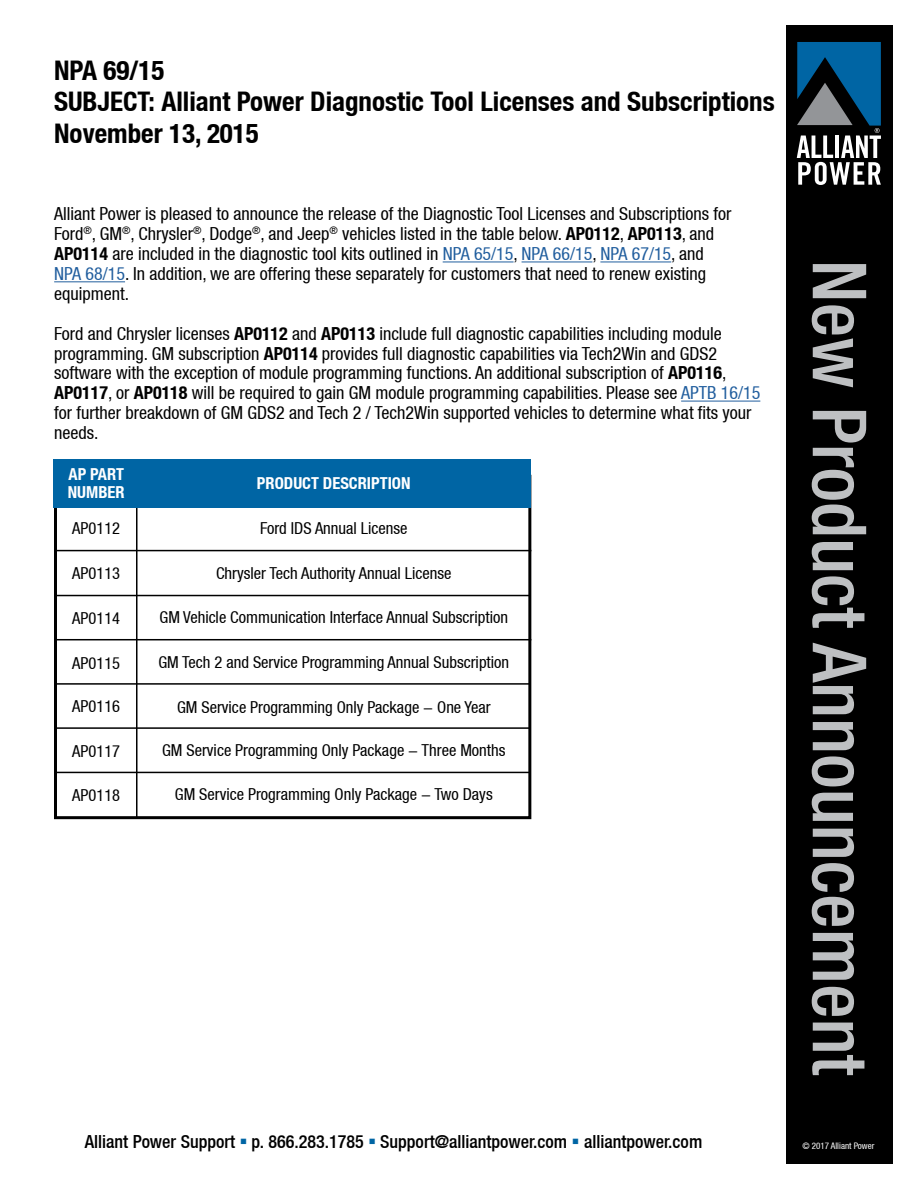
<style>
.page{position:relative;width:918px;height:1188px;background:#fff}
.page>*{position:absolute;margin:0;border:0;box-sizing:border-box;transform-origin:0 0}
.t1{font:700 condensed 27px/31.5px "Helvetica Neue LT";color:#000}
.t2{font:condensed 18px/19.8px "Helvetica Neue LT";color:#000}
.t3{font:500 condensed 18px "Helvetica Neue LT";color:#000}
.t4{font:condensed 16.5px "Helvetica Neue LT";color:#000}
.t5{font:700 condensed 16.5px/18px "Helvetica Neue LT";color:#fff}
.t6{font:condensed 9px "Helvetica Neue LT";color:#fff}
.s1{font-weight:700}
.s2{color:#215e9e}
.s3{color:#0065a4}
</style>
<div class="page">
<div style="left:786px;top:26px;width:106px;height:1138px;background:#000"></div>
<svg style="left:813px;top:264px;width:53px;height:34px"></svg>
<svg style="left:812px;top:305px;width:42px;height:82px"></svg>
<svg style="left:812px;top:411px;width:54px;height:123px"></svg>
<svg style="left:812px;top:542px;width:41px;height:28px"></svg>
<svg style="left:812px;top:576px;width:52px;height:52px"></svg>
<svg style="left:813px;top:643px;width:53px;height:71px"></svg>
<svg style="left:813px;top:722px;width:41px;height:28px"></svg>
<svg style="left:812px;top:756px;width:42px;height:30px"></svg>
<svg style="left:812px;top:793px;width:41px;height:28px"></svg>
<svg style="left:813px;top:829px;width:41px;height:28px"></svg>
<svg style="left:812px;top:863px;width:42px;height:63px"></svg>
<svg style="left:813px;top:933px;width:41px;height:47px"></svg>
<svg style="left:812px;top:987px;width:42px;height:29px"></svg>
<svg style="left:812px;top:1023px;width:52px;height:52px"></svg>
<svg style="left:797px;top:42px;width:84px;height:143px"></svg>
<hr style="left:443px;top:262px;width:71px;height:1px;background:#215e9e">
<hr style="left:522px;top:262px;width:70px;height:1px;background:#215e9e">
<hr style="left:600px;top:262px;width:71px;height:1px;background:#215e9e">
<hr style="left:54px;top:281px;width:71px;height:1px;background:#215e9e">
<hr style="left:681px;top:401px;width:79px;height:1px;background:#215e9e">
<div style="left:54px;top:475px;width:477px;height:344px;border:3px solid #000"></div>
<hr style="left:136px;top:497px;width:2px;height:321px;background:#000">
<div style="left:54px;top:459px;width:477px;height:48px;background:#0065a4"></div>
<hr style="left:56px;top:550px;width:475px;height:1px;background:#000">
<hr style="left:55px;top:595px;width:476px;height:1px;background:#000">
<hr style="left:56px;top:639px;width:475px;height:1px;background:#000">
<hr style="left:55px;top:683px;width:475px;height:2px;background:#000">
<hr style="left:54px;top:727px;width:476px;height:2px;background:#000">
<hr style="left:55px;top:772px;width:476px;height:1px;background:#000">
<h1 class="t1" style="left:54px;top:54px;width:722px">NPA 69/15<br>SUBJECT: Alliant Power Diagnostic Tool Licenses and Subscriptions<br>November 13, 2015</h1>
<p class="t2" style="left:54px;top:204px;width:679px">Alliant Power is pleased to announce the release of the Diagnostic Tool Licenses and Subscriptions for Ford<sup>®</sup>, GM<sup>®</sup>, Chrysler<sup>®</sup>, Dodge<sup>®</sup>, and Jeep<sup>®</sup> vehicles listed in the table below. <span class="s1">AP0112</span>, <span class="s1">AP0113</span>, and <span class="s1">AP0114</span> are included in the diagnostic tool kits outlined in <span class="s2">NPA 65/15</span>, <span class="s2">NPA 66/15</span>, <span class="s2">NPA 67/15</span>, and <span class="s2">NPA 68/15</span>. In addition, we are offering these separately for customers that need to renew existing equipment.</p>
<p class="t2" style="left:54px;top:323px;width:708px">Ford and Chrysler licenses <span class="s1">AP0112</span> and <span class="s1">AP0113</span> include full diagnostic capabilities including module programming. GM subscription <span class="s1">AP0114</span> provides full diagnostic capabilities via Tech2Win and GDS2 software with the exception of module programming functions. An additional subscription of <span class="s1">AP0116</span>, <span class="s1">AP0117</span>, or <span class="s1">AP0118</span> will be required to gain GM module programming capabilities. Please see <span class="s2">APTB 16/15 </span>for further breakdown of GM GDS2 and Tech 2 / Tech2Win supported vehicles to determine what fits your needs.</p>
<p class="t5" style="left:68px;top:465px;width:58px">AP PART<br>NUMBER</p>
<p class="t4" style="left:72px;top:518px;width:49px">AP0112</p>
<p class="t4" style="left:72px;top:563px;width:49px">AP0113</p>
<p class="t4" style="left:72px;top:608px;width:49px">AP0114</p>
<p class="t4" style="left:72px;top:653px;width:49px">AP0115</p>
<p class="t4" style="left:72px;top:697px;width:49px">AP0116</p>
<p class="t4" style="left:72px;top:741px;width:49px">AP0117</p>
<p class="t4" style="left:72px;top:785px;width:49px">AP0118</p>
<p class="t5" style="left:257px;top:474px;width:155px">PRODUCT DESCRIPTION</p>
<p class="t4" style="left:260px;top:519px;width:149px">Ford IDS Annual License</p>
<p class="t4" style="left:216px;top:564px;width:237px">Chrysler Tech Authority Annual License</p>
<p class="t4" style="left:159px;top:608px;width:350px">GM Vehicle Communication Interface Annual Subscription</p>
<p class="t4" style="left:158px;top:653px;width:352px">GM Tech 2 and Service Programming Annual Subscription</p>
<p class="t4" style="left:177px;top:697px;width:315px">GM Service Programming Only Package - One Year</p>
<p class="t4" style="left:162px;top:741px;width:345px">GM Service Programming Only Package - Three Months</p>
<p class="t4" style="left:175px;top:785px;width:319px">GM Service Programming Only Package - Two Days</p>
<p class="t3" style="left:85px;top:1131px;width:619px">Alliant Power Support <span class="s3">▪</span> p. 866.283.1785 <span class="s3">▪</span> Support@alliantpower.com <span class="s3">▪</span> alliantpower.com</p>
<p class="t6" style="left:802px;top:1141px;width:74px">© 2017 Alliant Power</p>
</div>
